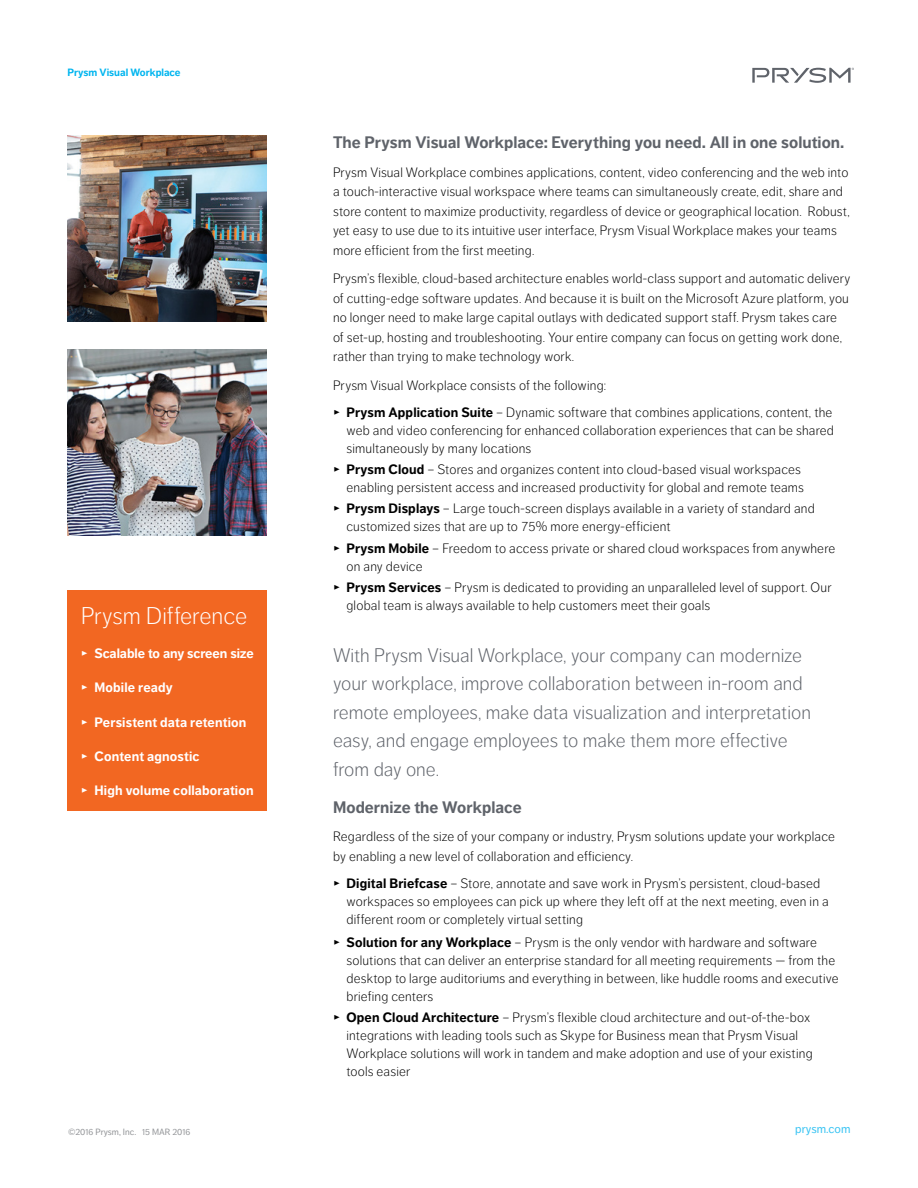
<style>
.page{position:relative;width:918px;height:1188px;background:#fff}
.page>*{position:absolute;margin:0;border:0;box-sizing:border-box;transform-origin:0 0}
.t1{font:300 24px "Dagny Pro";color:#fff}
.t2{font:300 19.5px/28.5px "Dagny Pro";color:#5f636a}
.t3{font:700 16.5px "Dagny Pro";letter-spacing:.005em;color:#5f636a}
.t4{font:300 13.5px/18px "Dagny Pro";letter-spacing:.01em;color:#000}
.t5{font:700 13.5px "Dagny Pro";letter-spacing:.01em;color:#fff}
.t6{font:12px "Dagny Pro";color:#3ac4f3}
.t7{font:700 10.5px "Dagny Pro";color:#00b5ef}
.t8{font:9px "Dagny Pro";color:#939598}
.s1{font-family:"Meta OT";font-weight:400}
.s2{font-weight:700}
</style>
<div class="page">
<div style="left:68px;top:590px;width:199px;height:221px;background:#f26722"></div>
<img style="left:68px;top:135px;width:199px;height:187px">
<img style="left:68px;top:349px;width:199px;height:187px">
<svg style="left:752px;top:68px;width:102px;height:15px"></svg>
<p class="t7" style="left:68px;top:66px;width:115px">Prysm Visual Workplace</p>
<h1 class="t1" style="left:81px;top:602px;width:168px">Prysm Difference</h1>
<p class="t5" style="left:81px;top:646px;width:174px"><span class="s1">▸</span> Scalable to any screen size</p>
<p class="t5" style="left:81px;top:680px;width:93px"><span class="s1">▸</span> Mobile ready</p>
<p class="t5" style="left:81px;top:714px;width:167px"><span class="s1">▸</span> Persistent data retention</p>
<p class="t5" style="left:81px;top:748px;width:120px"><span class="s1">▸</span> Content agnostic</p>
<p class="t5" style="left:81px;top:782px;width:174px"><span class="s1">▸</span> High volume collaboration</p>
<p class="t3" style="left:333px;top:133px;width:513px">The Prysm Visual Workplace: Everything you need. All in one solution.</p>
<p class="t4" style="left:333px;top:163px;width:518px;line-height:19.5px">Prysm Visual Workplace combines applications, content, video conferencing and the web into a touch-interactive visual workspace where teams can simultaneously create, edit, share and store content to maximize productivity, regardless of device or geographical location. Robust, yet easy to use due to its intuitive user interface, Prysm Visual Workplace makes your teams more efficient from the first meeting.</p>
<p class="t4" style="left:333px;top:269px;width:519px;line-height:19.5px">Prysm’s flexible, cloud-based architecture enables world-class support and automatic delivery of cutting-edge software updates. And because it is built on the Microsoft Azure platform, you no longer need to make large capital outlays with dedicated support staff. Prysm takes care of set-up, hosting and troubleshooting. Your entire company can focus on getting work done, rather than trying to make technology work.</p>
<p class="t4" style="left:333px;top:372px;width:501px;line-height:27px">Prysm Visual Workplace consists of the following:<br><span class="s1">▸</span> <span class="s2">Prysm Application Suite</span> – Dynamic software that combines applications, content, the</p>
<p class="t4" style="left:346px;top:421px;width:489px">web and video conferencing for enhanced collaboration experiences that can be shared simultaneously by many locations</p>
<p class="t4" style="left:333px;top:461px;width:473px;text-align:right"><span class="s1">▸</span> <span class="s2">Prysm Cloud</span> – Stores and organizes content into cloud-based visual workspaces enabling persistent access and increased productivity for global and remote teams</p>
<p class="t4" style="left:346px;top:500px;width:470px;text-indent:-14px"><span class="s1">▸</span> <span class="s2">Prysm Displays</span> – Large touch-screen displays available in a variety of standard and customized sizes that are up to 75% more energy-efficient</p>
<p class="t4" style="left:346px;top:539px;width:490px;text-indent:-14px"><span class="s1">▸</span> <span class="s2">Prysm Mobile</span> – Freedom to access private or shared cloud workspaces from anywhere on any device</p>
<p class="t4" style="left:346px;top:578px;width:487px;text-indent:-14px"><span class="s1">▸</span> <span class="s2">Prysm Services</span> – Prysm is dedicated to providing an unparalleled level of support. Our global team is always available to help customers meet their goals</p>
<p class="t2" style="left:333px;top:641px;width:479px">With Prysm Visual Workplace, your company can modernize your workplace, improve collaboration between in-room and remote employees, make data visualization and interpretation easy, and engage employees to make them more effective from day one.</p>
<p class="t3" style="left:333px;top:797px;width:190px">Modernize the Workplace</p>
<p class="t4" style="left:333px;top:827px;width:504px;line-height:19.5px">Regardless of the size of your company or industry, Prysm solutions update your workplace by enabling a new level of collaboration and efficiency.</p>
<p class="t4" style="left:346px;top:874px;width:484px;text-indent:-14px"><span class="s1">▸</span> <span class="s2">Digital Briefcase</span> – Store, annotate and save work in Prysm’s persistent, cloud-based workspaces so employees can pick up where they left off at the next meeting, even in a different room or completely virtual setting</p>
<p class="t4" style="left:346px;top:933px;width:494px;text-indent:-14px"><span class="s1">▸</span> <span class="s2">Solution for any Workplace</span> – Prysm is the only vendor with hardware and software solutions that can deliver an enterprise standard for all meeting requirements — from the desktop to large auditoriums and everything in between, like huddle rooms and executive briefing centers</p>
<p class="t4" style="left:346px;top:1009px;width:468px;text-indent:-14px"><span class="s1">▸</span> <span class="s2">Open Cloud Architecture</span> – Prysm’s flexible cloud architecture and out-of-the-box integrations with leading tools such as Skype for Business mean that Prysm Visual Workplace solutions will work in tandem and make adoption and use of your existing tools easier</p>
<p class="t8" style="left:68px;top:1127px;width:124px">©2016 Prysm, Inc. 15 MAR 2016</p>
<p class="t6" style="left:795px;top:1122px;width:57px">prysm.com</p>
</div>
